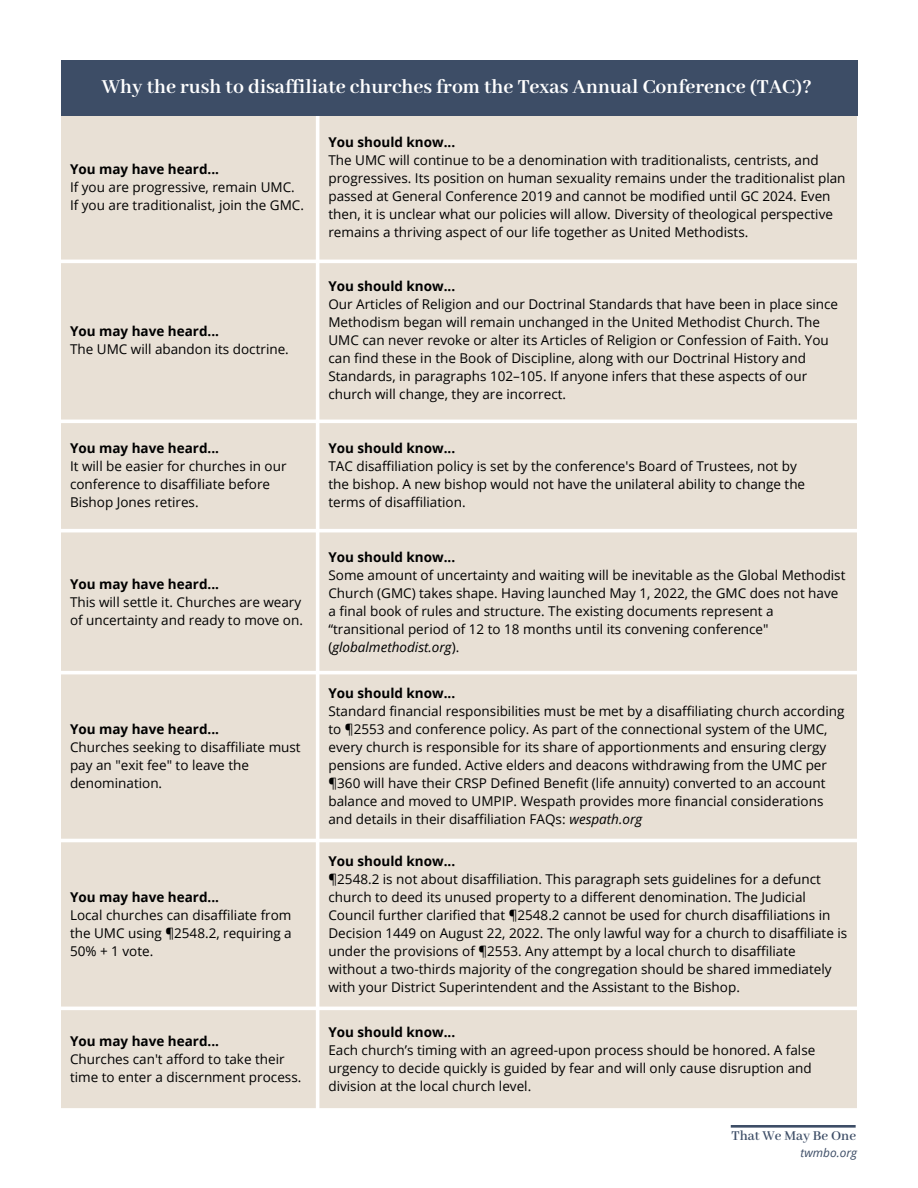
<style>
.page{position:relative;width:918px;height:1188px;background:#fff}
.page>*{position:absolute;margin:0;border:0;box-sizing:border-box;transform-origin:0 0}
.t1{font:700 21.6px "Abhaya Libre";color:#fff}
.t2{font:600 14.7px "Abhaya Libre";color:#3d4d66}
.t3{font:13.5px/18px "Open Sans";color:#000}
.t4{font:700 13.5px "Open Sans";color:#000}
.t5{font:italic 11.85px "Open Sans";color:#3d4d66}
.s1{font-weight:700}
.s2{font-style:italic}
</style>
<div class="page">
<div style="left:61px;top:115px;width:796px;height:993px;background:#e8e0d5"></div>
<div style="left:61px;top:60px;width:796px;height:55px;background:#3d4d66"></div>
<hr style="left:731px;top:1125px;width:125px;height:3px;background:#3d4d66">
<h1 class="t1" style="left:102px;top:75px;width:712px">Why the rush to disaffiliate churches from the Texas Annual Conference (TAC)?</h1>
<p class="t4" style="left:70px;top:160px;width:151px">You may have heard...</p>
<p class="t3" style="left:70px;top:178px;width:226px">If you are progressive, remain UMC.</p>
<p class="t3" style="left:70px;top:196px;width:235px">If you are traditionalist, join the GMC.</p>
<p class="t3" style="left:70px;top:322px;width:220px"><span class="s1">You may have heard...<br></span>The UMC will abandon its doctrine.</p>
<p class="t3" style="left:70px;top:439px;width:218px"><span class="s1">You may have heard...<br></span>It will be easier for churches in our conference to disaffiliate before</p>
<p class="t3" style="left:70px;top:493px;width:130px">Bishop Jones retires.</p>
<p class="t3" style="left:70px;top:574px;width:234px"><span class="s1">You may have heard...<br></span>This will settle it. Churches are weary of uncertainty and ready to move on.</p>
<p class="t4" style="left:70px;top:720px;width:151px">You may have heard...</p>
<p class="t3" style="left:70px;top:738px;width:232px">Churches seeking to disaffiliate must</p>
<p class="t3" style="left:70px;top:756px;width:180px">pay an "exit fee" to leave the denomination.</p>
<p class="t3" style="left:70px;top:888px;width:223px"><span class="s1">You may have heard...<br></span>Local churches can disaffiliate from the UMC using ¶2548.2, requiring a<br>50% + 1 vote.</p>
<p class="t4" style="left:70px;top:1032px;width:151px">You may have heard...</p>
<p class="t3" style="left:70px;top:1050px;width:233px">Churches can't afford to take their time to enter a discernment process.</p>
<p class="t4" style="left:328px;top:133px;width:128px">You should know...</p>
<p class="t3" style="left:328px;top:151px;width:519px">The UMC will continue to be a denomination with traditionalists, centrists, and progressives. Its position on human sexuality remains under the traditionalist plan passed at General Conference 2019 and cannot be modified until GC 2024. Even then, it is unclear what our policies will allow. Diversity of theological perspective remains a thriving aspect of our life together as United Methodists.</p>
<p class="t3" style="left:328px;top:277px;width:511px"><span class="s1">You should know...<br></span>Our Articles of Religion and our Doctrinal Standards that have been in place since Methodism began will remain unchanged in the United Methodist Church. The UMC can never revoke or alter its Articles of Religion or Confession of Faith. You</p>
<p class="t3" style="left:328px;top:349px;width:479px">can find these in the Book of Discipline, along with our Doctrinal History and</p>
<p class="t3" style="left:328px;top:367px;width:480px">Standards, in paragraphs 102–105. If anyone infers that these aspects of our church will change, they are incorrect.</p>
<p class="t3" style="left:328px;top:439px;width:470px"><span class="s1">You should know...<br></span>TAC disaffiliation policy is set by the conference's Board of Trustees, not by</p>
<p class="t3" style="left:328px;top:475px;width:478px">the bishop. A new bishop would not have the unilateral ability to change the terms of disaffiliation.</p>
<p class="t3" style="left:328px;top:547px;width:519px"><span class="s1">You should know...<br></span>Some amount of uncertainty and waiting will be inevitable as the Global Methodist</p>
<p class="t3" style="left:328px;top:583px;width:511px">Church (GMC) takes shape. Having launched May 1, 2022, the GMC does not have a final book of rules and structure. The existing documents represent a “transitional period of 12 to 18 months until its convening conference" (<span class="s2">globalmethodist.org</span>).</p>
<p class="t3" style="left:328px;top:684px;width:518px"><span class="s1">You should know...<br></span>Standard financial responsibilities must be met by a disaffiliating church according to ¶2553 and conference policy. As part of the connectional system of the UMC, every church is responsible for its share of apportionments and ensuring clergy</p>
<p class="t3" style="left:328px;top:756px;width:500px">pensions are funded. Active elders and deacons withdrawing from the UMC per ¶360 will have their CRSP Defined Benefit (life annuity) converted to an account balance and moved to UMPIP. Wespath provides more financial considerations and details in their disaffiliation FAQs: <span class="s2">wespath.org</span></p>
<p class="t3" style="left:328px;top:852px;width:494px"><span class="s1">You should know...<br></span>¶2548.2 is not about disaffiliation. This paragraph sets guidelines for a defunct</p>
<p class="t3" style="left:328px;top:888px;width:520px">church to deed its unused property to a different denomination. The Judicial Council further clarified that ¶2548.2 cannot be used for church disaffiliations in Decision 1449 on August 22, 2022. The only lawful way for a church to disaffiliate is under the provisions of ¶2553. Any attempt by a local church to disaffiliate<br>without a two-thirds majority of the congregation should be shared immediately with your District Superintendent and the Assistant to the Bishop.</p>
<p class="t4" style="left:328px;top:1023px;width:128px">You should know...</p>
<p class="t3" style="left:328px;top:1041px;width:488px">Each church’s timing with an agreed-upon process should be honored. A false urgency to decide quickly is guided by fear and will only cause disruption and division at the local church level.</p>
<p class="t2" style="left:732px;top:1128px;width:126px">That We May Be One</p>
<p class="t5" style="left:801px;top:1144px;width:58px">twmbo.org</p>
</div>
